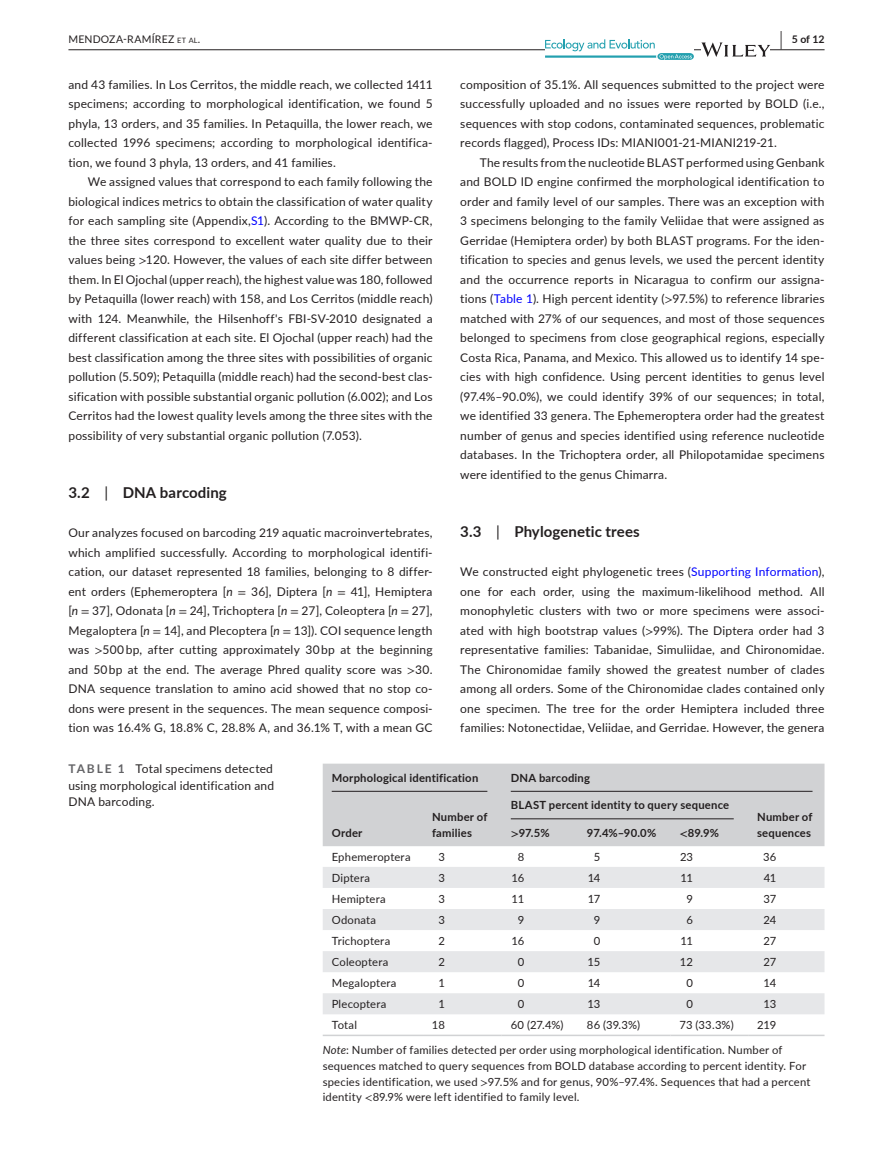
<style>
.page{position:relative;width:893px;height:1174px;background:#fff}
.page>*{position:absolute;margin:0;border:0;box-sizing:border-box;transform-origin:0 0}
.t1{font:700 15px "Lato";letter-spacing:.005em;color:#231f20}
.t2{font:12px/19.5px "Lato";letter-spacing:.015em;color:#231f20;text-align:justify}
.t3{font:11.25px/15.8px "Lato";letter-spacing:.015em;color:#231f20}
.t4{font:700 11.25px/15.8px "Lato";letter-spacing:.02em;color:#231f20}
.t5{font:10.5px "Lato";letter-spacing:.02em;color:#231f20}
.t6{font:700 10.5px "Lato";color:#231f20}
.s1{font-size:7.35px}
.s2{font-size:19.5px}
.s3{color:#00f}
.s4{font-family:"STIX"}
.s5{font-weight:400}
.s6{font-style:italic}
.s7{font-weight:700;color:#636366}
</style>
<div class="page">
<hr style="left:68px;top:49px;width:756px;height:1px;background:#231f20">
<svg style="left:545px;top:39px;width:149px;height:21px"></svg>
<svg style="left:701px;top:42px;width:69px;height:15px"></svg>
<div style="left:323px;top:763px;width:501px;height:83px;background:#d1d2d4"></div>
<svg style="left:323px;top:867px;width:501px;height:147px;fill:#e6e7e9"></svg>
<hr style="left:323px;top:1034px;width:100px;height:2px;background:#d1d2d4">
<hr style="left:423px;top:1034px;width:79px;height:2px;background:#d1d2d4">
<hr style="left:502px;top:1034px;width:76px;height:2px;background:#d1d2d4">
<hr style="left:578px;top:1034px;width:93px;height:2px;background:#d1d2d4">
<hr style="left:671px;top:1034px;width:77px;height:2px;background:#d1d2d4">
<hr style="left:748px;top:1034px;width:76px;height:2px;background:#d1d2d4">
<hr style="left:332px;top:791px;width:155px;height:1px;background:#231f20">
<hr style="left:511px;top:791px;width:301px;height:1px;background:#231f20">
<hr style="left:511px;top:818px;width:223px;height:1px;background:#231f20">
<p class="t5" style="left:68px;top:31px;width:133px">MENDOZA--RAMÍREZ <span class="s1">et al</span>.</p>
<p class="t6" style="left:780px;top:31px;width:46px"><span class="s2">|</span> 5 of 12</p>
<p class="t2" style="left:68px;top:74px;width:366px">and 43 families. In Los Cerritos, the middle reach, we collected 1411 specimens; according to morphological identification, we found 5 phyla, 13 orders, and 35 families. In Petaquilla, the lower reach, we collected 1996 specimens; according to morphological identifica&shy;tion, we found 3 phyla, 13 orders, and 41 families.</p>
<p class="t2" style="left:68px;top:171px;width:366px;text-indent:20px">We assigned values that correspond to each family following the biological indices metrics to obtain the classification of water quality for each sampling site (Appendix,<span class="s3">S1</span>). According to the BMWP-CR, the three sites correspond to excellent water quality due to their values being <span class="s4">&gt;</span>120. However, the values of each site differ between them. In El Ojochal (upper reach), the highest value was 180, followed by Petaquilla (lower reach) with 158, and Los Cerritos (middle reach) with 124. Meanwhile, the Hilsenhoff's FBI-SV-2010 designated a different classification at each site. El Ojochal (upper reach) had the best classification among the three sites with possibilities of organic pollution (5.509); Petaquilla (middle reach) had the second-best clas&shy;sification with possible substantial organic pollution (6.002); and Los Cerritos had the lowest quality levels among the three sites with the possibility of very substantial organic pollution (7.053).</p>
<p class="t2" style="left:460px;top:74px;width:366px">composition of 35.1%. All sequences submitted to the project were successfully uploaded and no issues were reported by BOLD (i.e., sequences with stop codons, contaminated sequences, problematic records flagged), Process IDs: MIANI001-21-MIANI219-21.</p>
<p class="t2" style="left:460px;top:152px;width:366px;text-indent:20px">The results from the nucleotide BLAST performed using Genbank and BOLD ID engine confirmed the morphological identification to order and family level of our samples. There was an exception with 3 specimens belonging to the family Veliidae that were assigned as Gerridae (Hemiptera order) by both BLAST programs. For the iden&shy;tification to species and genus levels, we used the percent identity and the occurrence reports in Nicaragua to confirm our assigna&shy;tions (<span class="s3">Table 1</span>). High percent identity (<span class="s4">&gt;</span>97.5%) to reference libraries matched with 27% of our sequences, and most of those sequences belonged to specimens from close geographical regions, especially Costa Rica, Panama, and Mexico. This allowed us to identify 14 spe&shy;cies with high confidence. Using percent identities to genus level (97.4%–90.0%), we could identify 39% of our sequences; in total, we identified 33 genera. The Ephemeroptera order had the greatest number of genus and species identified using reference nucleotide databases. In the Trichoptera order, all Philopotamidae specimens were identified to the genus Chimarra.</p>
<p class="t1" style="left:68px;top:482px;width:160px">3.2 <span class="s5">|</span> DNA barcoding</p>
<p class="t2" style="left:68px;top:522px;width:366px">Our analyzes focused on barcoding 219 aquatic macroinvertebrates, which amplified successfully. According to morphological identifi&shy;cation, our dataset represented 18 families, belonging to 8 differ&shy;ent orders (Ephemeroptera [<span class="s6">n</span> <span class="s4">=</span> 36], Diptera [<span class="s6">n</span> <span class="s4">=</span> 41], Hemiptera [<span class="s6">n</span> <span class="s4">=</span> 37], Odonata [<span class="s6">n</span> <span class="s4">=</span> 24], Trichoptera [<span class="s6">n</span> <span class="s4">=</span> 27], Coleoptera [<span class="s6">n</span> <span class="s4">=</span> 27], Megaloptera [<span class="s6">n</span> <span class="s4">=</span> 14], and Plecoptera [<span class="s6">n</span> <span class="s4">=</span> 13]). COI sequence length was <span class="s4">&gt;</span>500 bp, after cutting approximately 30 bp at the beginning and 50 bp at the end. The average Phred quality score was <span class="s4">&gt;</span>30.<br>DNA sequence translation to amino acid showed that no stop co&shy;dons were present in the sequences. The mean sequence composi&shy;tion was 16.4% G, 18.8% C, 28.8% A, and 36.1% T, with a mean GC</p>
<p class="t1" style="left:460px;top:521px;width:181px">3.3 <span class="s5">|</span> Phylogenetic trees</p>
<p class="t2" style="left:460px;top:561px;width:366px">We constructed eight phylogenetic trees (<span class="s3">Supporting Information</span>), one for each order, using the maximum-likelihood method. All monophyletic clusters with two or more specimens were associ&shy;ated with high bootstrap values (<span class="s4">&gt;</span>99%). The Diptera order had 3 representative families: Tabanidae, Simuliidae, and Chironomidae.<br>The Chironomidae family showed the greatest number of clades among all orders. Some of the Chironomidae clades contained only one specimen. The tree for the order Hemiptera included three families: Notonectidae, Veliidae, and Gerridae. However, the genera</p>
<p class="t4" style="left:332px;top:769px;width:148px">Morphological identification</p>
<p class="t4" style="left:511px;top:769px;width:81px">DNA barcoding</p>
<p class="t2" style="left:68px;top:760px;width:207px;line-height:16.5px"><span class="s7">TABLE 1</span> Total specimens detected using morphological identification and DNA barcoding.</p>
<p class="t4" style="left:511px;top:797px;width:220px">BLAST percent identity to query sequence</p>
<p class="t4" style="left:757px;top:808px;width:57px">Number of</p>
<p class="t4" style="left:432px;top:808px;width:57px">Number of families</p>
<p class="t4" style="left:332px;top:824px;width:32px">Order</p>
<p class="t4" style="left:511px;top:824px;width:40px"><span class="s4">&gt;</span>97.5%</p>
<p class="t4" style="left:587px;top:824px;width:71px">97.4%–90.0%</p>
<p class="t4" style="left:680px;top:824px;width:41px"><span class="s4">&lt;</span>89.9%</p>
<p class="t4" style="left:757px;top:824px;width:55px">sequences</p>
<p class="t3" style="left:332px;top:848px;width:80px">Ephemeroptera</p>
<p class="t3" style="left:438px;top:848px;width:8px">3</p>
<p class="t3" style="left:518px;top:848px;width:8px">8</p>
<p class="t3" style="left:594px;top:848px;width:8px">5</p>
<p class="t3" style="left:680px;top:848px;width:15px">23</p>
<p class="t3" style="left:763px;top:848px;width:15px">36</p>
<p class="t3" style="left:332px;top:869px;width:40px">Diptera</p>
<p class="t3" style="left:438px;top:869px;width:8px">3</p>
<p class="t3" style="left:511px;top:869px;width:14px">16</p>
<p class="t3" style="left:588px;top:869px;width:14px">14</p>
<p class="t3" style="left:680px;top:869px;width:14px">11</p>
<p class="t3" style="left:764px;top:869px;width:14px">41</p>
<p class="t3" style="left:332px;top:890px;width:55px">Hemiptera</p>
<p class="t3" style="left:438px;top:890px;width:8px">3</p>
<p class="t3" style="left:511px;top:890px;width:14px">11</p>
<p class="t3" style="left:588px;top:890px;width:14px">17</p>
<p class="t3" style="left:687px;top:890px;width:8px">9</p>
<p class="t3" style="left:763px;top:890px;width:14px">37</p>
<p class="t3" style="left:332px;top:911px;width:46px">Odonata</p>
<p class="t3" style="left:438px;top:911px;width:8px">3</p>
<p class="t3" style="left:518px;top:911px;width:8px">9</p>
<p class="t3" style="left:594px;top:911px;width:8px">9</p>
<p class="t3" style="left:687px;top:911px;width:8px">6</p>
<p class="t3" style="left:763px;top:911px;width:14px">24</p>
<p class="t3" style="left:332px;top:932px;width:60px">Trichoptera</p>
<p class="t3" style="left:438px;top:932px;width:8px">2</p>
<p class="t3" style="left:511px;top:932px;width:14px">16</p>
<p class="t3" style="left:594px;top:932px;width:8px">0</p>
<p class="t3" style="left:680px;top:932px;width:14px">11</p>
<p class="t3" style="left:763px;top:932px;width:14px">27</p>
<p class="t3" style="left:332px;top:953px;width:58px">Coleoptera</p>
<p class="t3" style="left:438px;top:953px;width:8px">2</p>
<p class="t3" style="left:518px;top:953px;width:8px">0</p>
<p class="t3" style="left:587px;top:953px;width:15px">15</p>
<p class="t3" style="left:680px;top:953px;width:15px">12</p>
<p class="t3" style="left:763px;top:953px;width:14px">27</p>
<p class="t3" style="left:332px;top:974px;width:66px">Megaloptera</p>
<p class="t3" style="left:438px;top:974px;width:8px">1</p>
<p class="t3" style="left:518px;top:974px;width:8px">0</p>
<p class="t3" style="left:588px;top:974px;width:14px">14</p>
<p class="t3" style="left:687px;top:974px;width:8px">0</p>
<p class="t3" style="left:764px;top:974px;width:14px">14</p>
<p class="t3" style="left:332px;top:996px;width:56px">Plecoptera</p>
<p class="t3" style="left:438px;top:996px;width:8px">1</p>
<p class="t3" style="left:518px;top:996px;width:8px">0</p>
<p class="t3" style="left:587px;top:996px;width:14px">13</p>
<p class="t3" style="left:687px;top:996px;width:8px">0</p>
<p class="t3" style="left:763px;top:996px;width:14px">13</p>
<p class="t3" style="left:332px;top:1017px;width:27px">Total</p>
<p class="t3" style="left:432px;top:1017px;width:14px">18</p>
<p class="t3" style="left:511px;top:1017px;width:54px">60 (27.4%)</p>
<p class="t3" style="left:587px;top:1017px;width:55px">86 (39.3%)</p>
<p class="t3" style="left:680px;top:1017px;width:56px">73 (33.3%)</p>
<p class="t3" style="left:757px;top:1017px;width:21px">219</p>
<p class="t3" style="left:323px;top:1041px;width:489px"><span class="s6">Note</span>: Number of families detected per order using morphological identification. Number of sequences matched to query sequences from BOLD database according to percent identity. For species identification, we used <span class="s4">&gt;</span>97.5% and for genus, 90%–97.4%. Sequences that had a percent identity <span class="s4">&lt;</span>89.9% were left identified to family level.</p>
</div>
